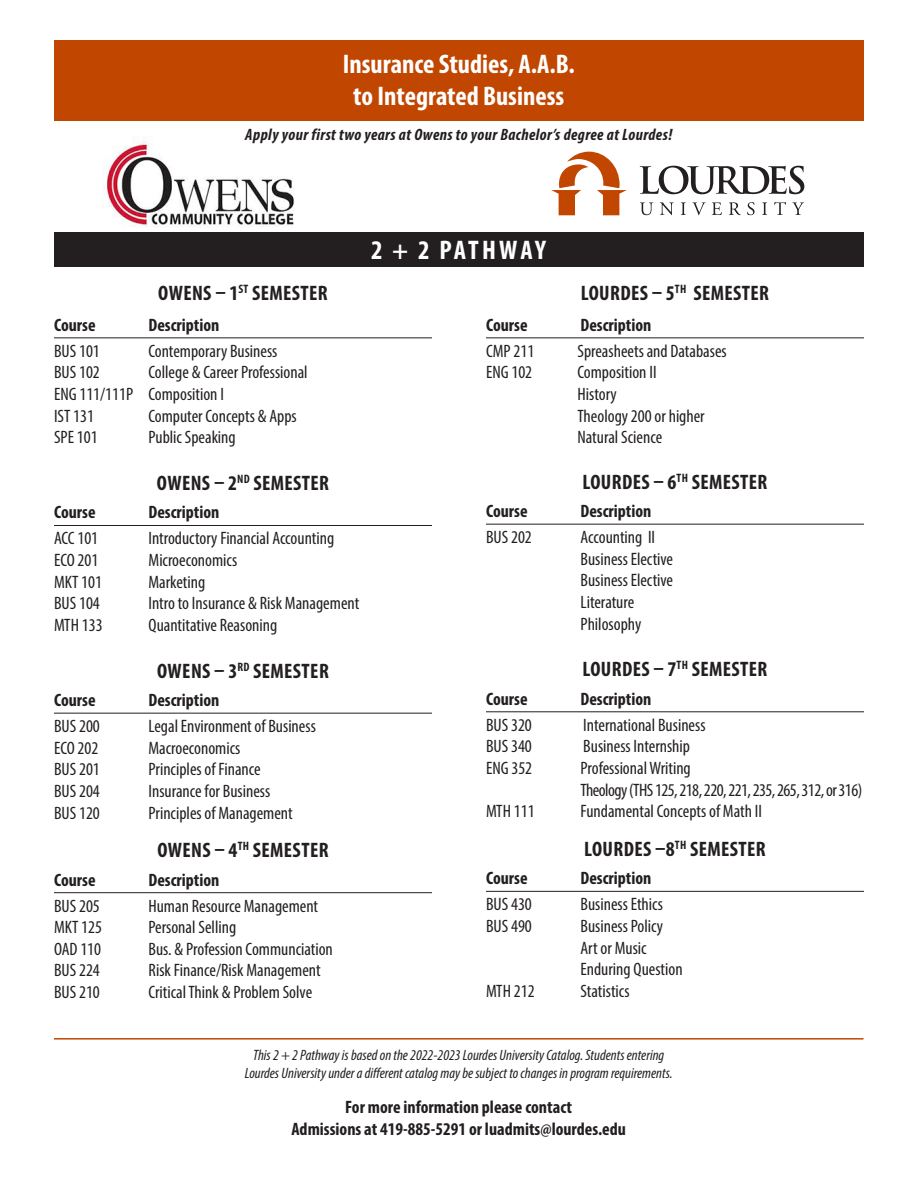
<style>
.page{position:relative;width:918px;height:1188px;background:#fff}
.page>*{position:absolute;margin:0;border:0;box-sizing:border-box;transform-origin:0 0}
.t1{font:700 condensed 27px "Myriad Pro";color:#fff}
.t2{font:700 condensed 27px "Myriad Pro";letter-spacing:.1em;color:#fff}
.t3{font:700 condensed 21px "Myriad Pro";letter-spacing:.02em;color:#231f20}
.t4{font:condensed 18px/21.6px "Myriad Pro";color:#231f20}
.t5{font:700 condensed 18px "Myriad Pro";color:#231f20}
.t6{font:condensed 18px/21.6px "Myriad Pro";letter-spacing:-.03em;color:#231f20}
.t7{font:italic 700 condensed 16.5px "Myriad Pro";letter-spacing:.025em;color:#231f20}
.t8{font:italic condensed 15px "Myriad Pro";color:#231f20}
</style>
<div class="page">
<img style="left:102px;top:138px;width:192px;height:90px">
<svg style="left:640px;top:166px;width:164px;height:28px"></svg>
<svg style="left:640px;top:202px;width:13px;height:13px"></svg>
<svg style="left:660px;top:202px;width:14px;height:13px"></svg>
<svg style="left:681px;top:202px;width:5px;height:13px"></svg>
<svg style="left:692px;top:202px;width:14px;height:13px"></svg>
<svg style="left:712px;top:202px;width:10px;height:13px"></svg>
<svg style="left:729px;top:202px;width:12px;height:13px"></svg>
<svg style="left:747px;top:202px;width:8px;height:13px"></svg>
<svg style="left:762px;top:202px;width:5px;height:13px"></svg>
<svg style="left:774px;top:202px;width:12px;height:13px"></svg>
<svg style="left:792px;top:202px;width:12px;height:13px"></svg>
<svg style="left:551px;top:152px;width:76px;height:63px"></svg>
<div style="left:54px;top:40px;width:810px;height:81px;background:#c14600"></div>
<hr style="left:54px;top:337px;width:378px;height:1px;background:#231f20">
<hr style="left:54px;top:525px;width:378px;height:1px;background:#231f20">
<hr style="left:54px;top:713px;width:378px;height:1px;background:#231f20">
<hr style="left:54px;top:892px;width:378px;height:1px;background:#231f20">
<hr style="left:486px;top:337px;width:378px;height:1px;background:#231f20">
<hr style="left:486px;top:524px;width:378px;height:1px;background:#231f20">
<hr style="left:486px;top:711px;width:378px;height:1px;background:#231f20">
<hr style="left:486px;top:891px;width:378px;height:1px;background:#231f20">
<div style="left:54px;top:232px;width:809px;height:35px;background:#231f20"></div>
<hr style="left:54px;top:1038px;width:809px;height:2px;background:#c14600">
<p class="t1" style="left:343px;top:47px;width:234px">Insurance Studies, A.A.B.</p>
<p class="t1" style="left:353px;top:79px;width:213px">to Integrated Business</p>
<p class="t7" style="left:245px;top:124px;width:429px">Apply your first two years at Owens to your Bachelor’s degree at Lourdes!</p>
<p class="t3" style="left:158px;top:280px;width:171px">OWENS – 1<sup>ST</sup> SEMESTER</p>
<p class="t5" style="left:54px;top:313px;width:43px">Course</p>
<p class="t5" style="left:148px;top:313px;width:72px">Description</p>
<p class="t4" style="left:54px;top:340px;width:47px">BUS 101</p>
<p class="t4" style="left:148px;top:340px;width:131px">Contemporary Business</p>
<p class="t4" style="left:54px;top:361px;width:47px">BUS 102</p>
<p class="t4" style="left:54px;top:361px;width:255px;text-indent:94px">College &amp; Career Professional<br>ENG 111/111P Composition I<br>IST 131</p>
<p class="t4" style="left:148px;top:405px;width:150px">Computer Concepts &amp; Apps</p>
<p class="t4" style="left:54px;top:426px;width:45px">SPE 101</p>
<p class="t4" style="left:148px;top:426px;width:89px">Public Speaking</p>
<p class="t3" style="left:157px;top:470px;width:174px">OWENS – 2<sup>ND</sup> SEMESTER</p>
<p class="t5" style="left:54px;top:501px;width:43px">Course</p>
<p class="t5" style="left:148px;top:501px;width:72px">Description</p>
<p class="t4" style="left:54px;top:528px;width:46px">ACC 101</p>
<p class="t4" style="left:148px;top:528px;width:187px">Introductory Financial Accounting</p>
<p class="t4" style="left:54px;top:549px;width:46px">ECO 201</p>
<p class="t4" style="left:148px;top:549px;width:90px">Microeconomics</p>
<p class="t4" style="left:54px;top:571px;width:50px">MKT 101</p>
<p class="t4" style="left:148px;top:571px;width:58px">Marketing</p>
<p class="t4" style="left:54px;top:592px;width:47px">BUS 104</p>
<p class="t4" style="left:148px;top:592px;width:212px">Intro to Insurance &amp; Risk Management</p>
<p class="t4" style="left:54px;top:614px;width:50px">MTH 133</p>
<p class="t4" style="left:148px;top:614px;width:130px">Quantitative Reasoning</p>
<p class="t3" style="left:157px;top:658px;width:173px">OWENS – 3<sup>RD</sup> SEMESTER</p>
<p class="t5" style="left:54px;top:689px;width:43px">Course</p>
<p class="t5" style="left:148px;top:689px;width:72px">Description</p>
<p class="t4" style="left:54px;top:715px;width:47px">BUS 200</p>
<p class="t4" style="left:148px;top:715px;width:169px">Legal Environment of Business</p>
<p class="t4" style="left:54px;top:737px;width:46px">ECO 202</p>
<p class="t4" style="left:148px;top:737px;width:93px">Macroeconomics</p>
<p class="t4" style="left:54px;top:758px;width:47px">BUS 201</p>
<p class="t4" style="left:148px;top:758px;width:114px">Principles of Finance</p>
<p class="t4" style="left:54px;top:780px;width:47px">BUS 204</p>
<p class="t4" style="left:148px;top:780px;width:123px">Insurance for Business</p>
<p class="t4" style="left:54px;top:802px;width:47px">BUS 120</p>
<p class="t4" style="left:148px;top:802px;width:146px">Principles of Management</p>
<p class="t3" style="left:157px;top:837px;width:173px">OWENS – 4<sup>TH</sup> SEMESTER</p>
<p class="t5" style="left:54px;top:868px;width:43px">Course</p>
<p class="t5" style="left:148px;top:868px;width:72px">Description</p>
<p class="t4" style="left:54px;top:895px;width:47px">BUS 205</p>
<p class="t4" style="left:148px;top:895px;width:171px">Human Resource Management</p>
<p class="t4" style="left:54px;top:916px;width:50px">MKT 125</p>
<p class="t4" style="left:148px;top:916px;width:89px">Personal Selling</p>
<p class="t4" style="left:54px;top:938px;width:49px">OAD 110</p>
<p class="t4" style="left:148px;top:938px;width:186px">Bus. &amp; Profession Communciation</p>
<p class="t4" style="left:54px;top:960px;width:47px">BUS 224</p>
<p class="t4" style="left:148px;top:960px;width:174px">Risk Finance/Risk Management</p>
<p class="t4" style="left:54px;top:981px;width:47px">BUS 210</p>
<p class="t4" style="left:148px;top:981px;width:165px">Critical Think &amp; Problem Solve</p>
<p class="t2" style="left:371px;top:233px;width:177px">2 + 2 PATHWAY</p>
<p class="t3" style="left:581px;top:280px;width:190px">LOURDES – 5<sup>TH</sup> SEMESTER</p>
<p class="t5" style="left:486px;top:313px;width:43px">Course</p>
<p class="t5" style="left:580px;top:313px;width:72px">Description</p>
<p class="t4" style="left:486px;top:340px;width:50px">CMP 211</p>
<p class="t4" style="left:577px;top:340px;width:151px">Spreasheets and Databases</p>
<p class="t4" style="left:486px;top:361px;width:48px">ENG 102</p>
<p class="t4" style="left:577px;top:361px;width:81px">Composition II</p>
<p class="t4" style="left:577px;top:383px;width:41px">History</p>
<p class="t4" style="left:577px;top:405px;width:129px">Theology 200 or higher</p>
<p class="t4" style="left:577px;top:426px;width:86px">Natural Science</p>
<p class="t3" style="left:583px;top:469px;width:186px">LOURDES – 6<sup>TH</sup> SEMESTER</p>
<p class="t5" style="left:486px;top:500px;width:43px">Course</p>
<p class="t5" style="left:580px;top:500px;width:72px">Description</p>
<p class="t4" style="left:486px;top:526px;width:47px">BUS 202</p>
<p class="t4" style="left:580px;top:526px;width:76px">Accounting II</p>
<p class="t4" style="left:580px;top:548px;width:94px">Business Elective</p>
<p class="t4" style="left:580px;top:569px;width:94px">Business Elective</p>
<p class="t4" style="left:580px;top:591px;width:55px">Literature</p>
<p class="t4" style="left:580px;top:613px;width:62px">Philosophy</p>
<p class="t3" style="left:583px;top:656px;width:186px">LOURDES – 7<sup>TH</sup> SEMESTER</p>
<p class="t5" style="left:486px;top:687px;width:43px">Course</p>
<p class="t5" style="left:580px;top:687px;width:72px">Description</p>
<p class="t4" style="left:486px;top:714px;width:47px">BUS 320</p>
<p class="t4" style="left:583px;top:714px;width:124px">International Business</p>
<p class="t4" style="left:486px;top:735px;width:47px">BUS 340</p>
<p class="t4" style="left:583px;top:735px;width:108px">Business Internship</p>
<p class="t4" style="left:486px;top:757px;width:48px">ENG 352</p>
<p class="t6" style="left:580px;top:757px;width:283px">Professional Writing<br>Theology (THS 125, 218, 220, 221, 235, 265, 312, or 316)</p>
<p class="t4" style="left:486px;top:800px;width:50px">MTH 111</p>
<p class="t4" style="left:580px;top:800px;width:183px">Fundamental Concepts of Math II</p>
<p class="t3" style="left:584px;top:836px;width:183px">LOURDES –8<sup>TH</sup> SEMESTER</p>
<p class="t5" style="left:486px;top:867px;width:43px">Course</p>
<p class="t5" style="left:580px;top:867px;width:72px">Description</p>
<p class="t4" style="left:486px;top:893px;width:47px">BUS 430</p>
<p class="t4" style="left:580px;top:893px;width:84px">Business Ethics</p>
<p class="t4" style="left:486px;top:915px;width:47px">BUS 490</p>
<p class="t4" style="left:580px;top:915px;width:84px">Business Policy</p>
<p class="t4" style="left:580px;top:937px;width:68px">Art or Music</p>
<p class="t4" style="left:580px;top:958px;width:104px">Enduring Question</p>
<p class="t4" style="left:486px;top:980px;width:50px">MTH 212</p>
<p class="t4" style="left:580px;top:980px;width:51px">Statistics</p>
<p class="t8" style="left:253px;top:1046px;width:413px">This 2 + 2 Pathway is based on the 2022-2023 Lourdes University Catalog. Students entering</p>
<p class="t8" style="left:245px;top:1064px;width:429px">Lourdes University under a different catalog may be subject to changes in program requirements.</p>
<p class="t5" style="left:345px;top:1096px;width:228px">For more information please contact</p>
<p class="t5" style="left:292px;top:1117px;width:336px">Admissions at 419-885-5291 or luadmits@lourdes.edu</p>
</div>
